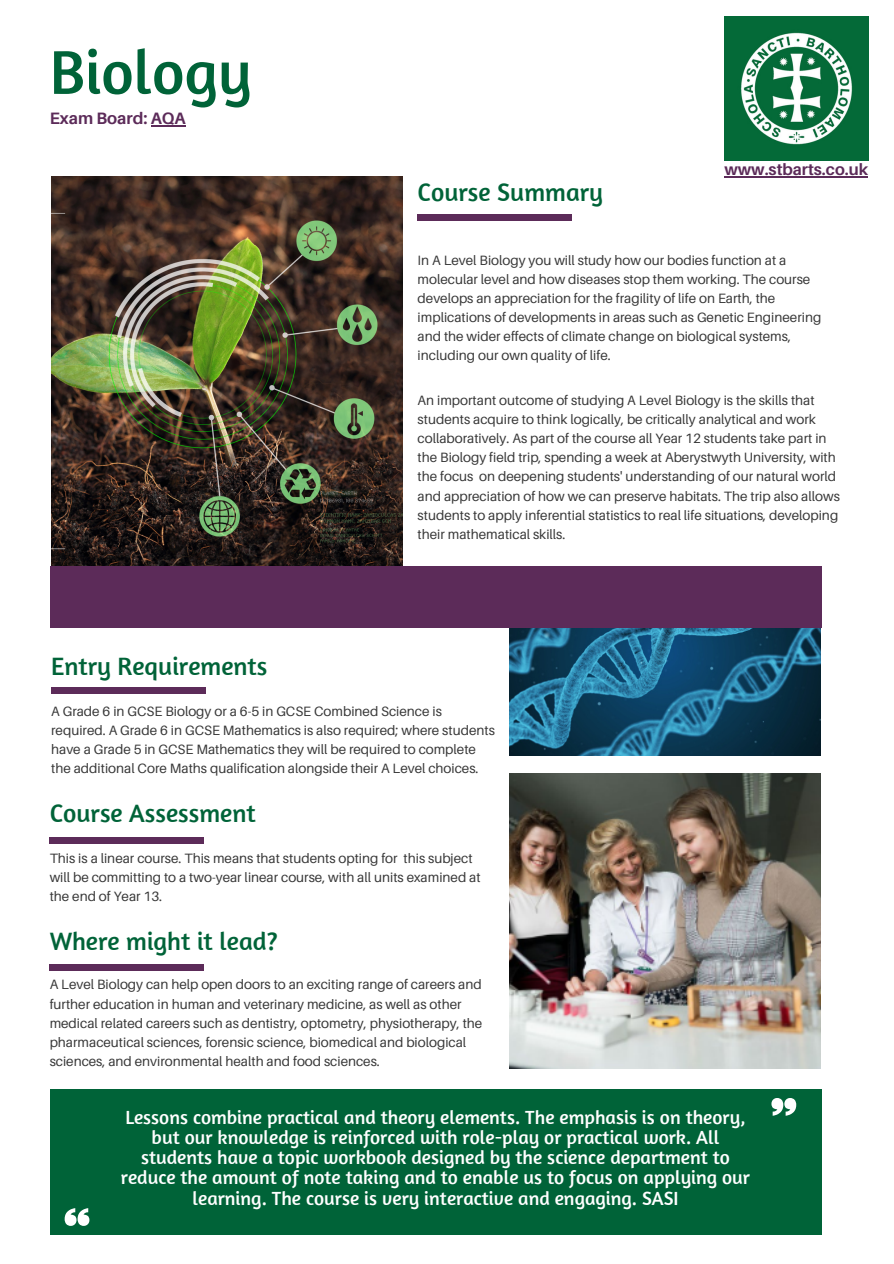
<style>
.page{position:relative;width:894px;height:1264px;background:#fff}
.page>*{position:absolute;margin:0;border:0;box-sizing:border-box;transform-origin:0 0}
.t1{font:62.85px "Amaranth";color:#006338}
.t2{font:25.65px "Amaranth";color:#006338}
.t3{font:19.5px/20.2px "Amaranth";color:#fff;text-align:center}
.t4{font:700 16.5px "Aileron";color:#5c2b59}
.t5{font:700 16.2px "Aileron";color:#5c2b59}
.t6{font:13.5px/19.2px "Aileron";color:#383838}
</style>
<div class="page">
<img style="left:51px;top:176px;width:351px;height:390px">
<img style="left:509px;top:773px;width:311px;height:295px">
<div style="left:50px;top:1088px;width:771px;height:146px;background:#006338"></div>
<svg style="left:771px;top:1098px;width:25px;height:17px"></svg>
<svg style="left:65px;top:1208px;width:24px;height:17px"></svg>
<div style="left:51px;top:687px;width:154px;height:6px;background:#5c2b59"></div>
<img style="left:724px;top:16px;width:144px;height:145px">
<div style="left:417px;top:214px;width:155px;height:6px;background:#5c2b59"></div>
<div style="left:50px;top:964px;width:154px;height:6px;background:#5c2b59"></div>
<div style="left:50px;top:837px;width:154px;height:6px;background:#5c2b59"></div>
<img style="left:509px;top:627px;width:311px;height:128px">
<div style="left:50px;top:566px;width:771px;height:61px;background:#5c2b59"></div>
<hr style="left:151px;top:125px;width:35px;height:2px;background:#5c2b59">
<hr style="left:724px;top:176px;width:143px;height:1px;background:#5c2b59">
<p class="t1" style="left:50px;top:32px;width:203px">Biology</p>
<p class="t4" style="left:50px;top:108px;width:137px">Exam Board: AQA</p>
<p class="t2" style="left:51px;top:649px;width:218px">Entry Requirements</p>
<p class="t2" style="left:417px;top:176px;width:187px">Course Summary</p>
<p class="t5" style="left:724px;top:159px;width:145px">www.stbarts.co.uk</p>
<p class="t6" style="left:417px;top:250px;width:405px">In A Level Biology you will study how our bodies function at a molecular level and how diseases stop them working. The course develops an appreciation for the fragility of life on Earth, the implications of developments in areas such as Genetic Engineering and the wider effects of climate change on biological systems, including our own quality of life.</p>
<p class="t6" style="left:417px;top:390px;width:423px">An important outcome of studying A Level Biology is the skills that students acquire to think logically, be critically analytical and work collaboratively. As part of the course all Year 12 students take part in the Biology field trip, spending a week at Aberystwyth University, with the focus on deepening students' understanding of our natural world and appreciation of how we can preserve habitats. The trip also allows students to apply inferential statistics to real life situations, developing their mathematical skills.</p>
<p class="t6" style="left:51px;top:701px;width:445px">A Grade 6 in GCSE Biology or a 6-5 in GCSE Combined Science is required. A Grade 6 in GCSE Mathematics is also required; where students have a Grade 5 in GCSE Mathematics they will be required to complete the additional Core Maths qualification alongside their A Level choices.</p>
<p class="t2" style="left:50px;top:796px;width:207px">Course Assessment</p>
<p class="t6" style="left:50px;top:848px;width:432px">This is a linear course. This means that students opting for this subject will be committing to a two-year linear course, with all units examined at the end of Year 13.</p>
<p class="t2" style="left:50px;top:925px;width:229px">Where might it lead?</p>
<p class="t6" style="left:50px;top:974px;width:434px">A Level Biology can help open doors to an exciting range of careers and further education in human and veterinary medicine, as well as other medical related careers such as dentistry, optometry, physiotherapy, the pharmaceutical sciences, forensic science, biomedical and biological sciences, and environmental health and food sciences.</p>
<p class="t3" style="left:121px;top:1106px;width:630px">Lessons combine practical and theory elements. The emphasis is on theory, but our knowledge is reinforced with role-play or practical work. All students have a topic workbook designed by the science department to reduce the amount of note taking and to enable us to focus on applying our learning. The course is very interactive and engaging. SASI</p>
</div>
